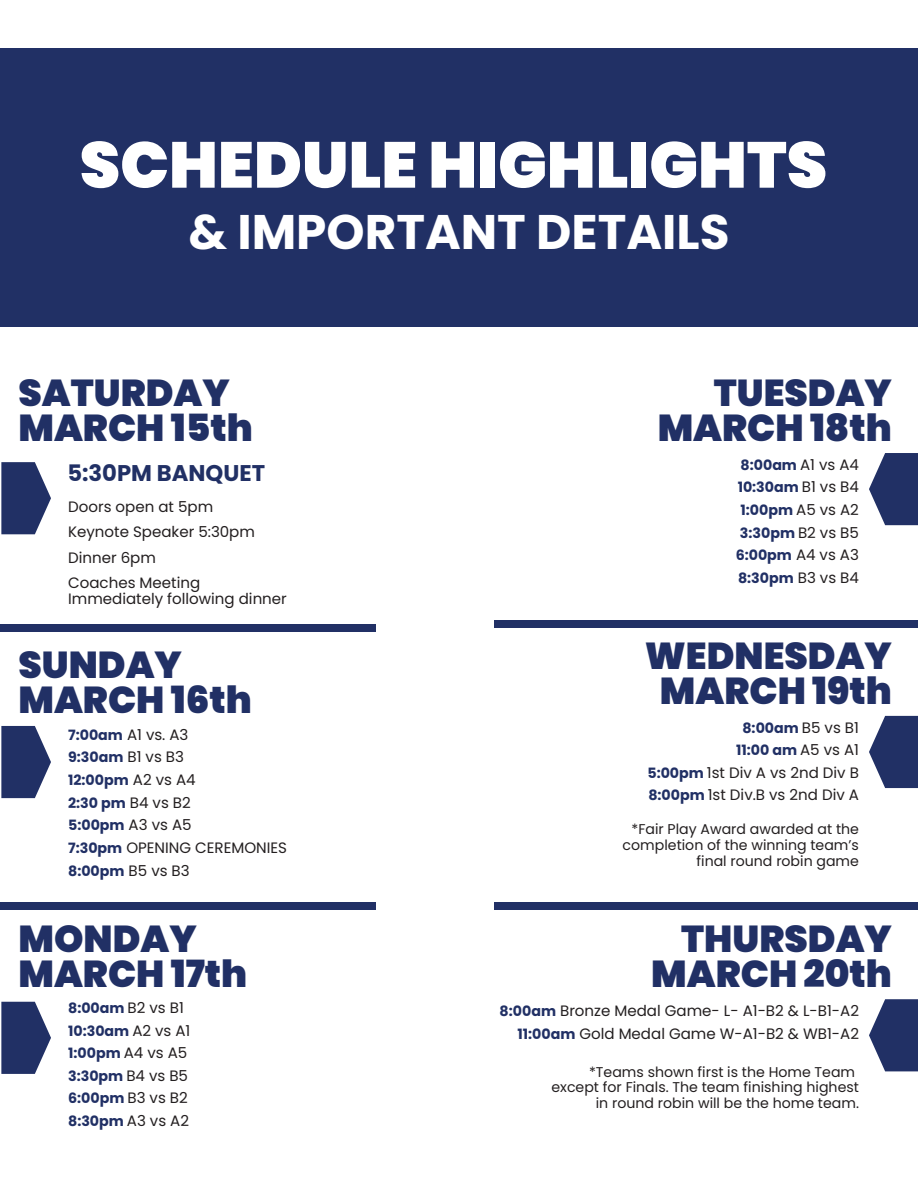
<style>
.page{position:relative;width:918px;height:1188px;background:#fff}
.page>*{position:absolute;margin:0;border:0;box-sizing:border-box;transform-origin:0 0}
.t1{font:900 64.8px "Poppins";color:#fff}
.t2{font:700 48.6px "Poppins";color:#fff}
.t3{font:900 37.35px/35px "Poppins";color:#213065}
.t4{font:700 22.65px "Poppins";color:#213065}
.t5{font:15px/25.5px "Poppins";color:#231f20}
.t6{font:700 14.25px/22.6px "Poppins";color:#213065}
.t7{font:14.1px/15.6px "Poppins";color:#231f20;text-align:right}
.s1{font-weight:700;font-size:14.25px;color:#213065}
.s2{font-weight:400;font-size:15px;color:#231f20}
</style>
<div class="page">
<div style="left:0;top:48px;width:918px;height:279px;background:#213065"></div>
<svg style="left:1px;top:726px;width:50px;height:72px"></svg>
<svg style="left:1px;top:1002px;width:50px;height:72px"></svg>
<svg style="left:869px;top:453px;width:49px;height:72px"></svg>
<svg style="left:1px;top:462px;width:50px;height:72px"></svg>
<div style="left:0;top:624px;width:375px;height:7px;background:#213065"></div>
<div style="left:495px;top:620px;width:423px;height:8px;background:#213065"></div>
<div style="left:0;top:902px;width:375px;height:7px;background:#213065"></div>
<svg style="left:869px;top:716px;width:49px;height:72px"></svg>
<div style="left:495px;top:902px;width:423px;height:7px;background:#213065"></div>
<svg style="left:869px;top:999px;width:49px;height:72px"></svg>
<h1 class="t1" style="left:80px;top:127px;width:749px">SCHEDULE HIGHLIGHTS</h1>
<h2 class="t2" style="left:188px;top:204px;width:543px">&amp; IMPORTANT DETAILS</h2>
<h3 class="t3" style="left:18px;top:376px;width:236px">SATURDAY<br>MARCH 15th</h3>
<h3 class="t4" style="left:67px;top:460px;width:199px">5:30PM BANQUET</h3>
<p class="t5" style="left:68px;top:494px;width:188px">Doors open at 5pm<br>Keynote Speaker 5:30pm<br>Dinner 6pm<br>Coaches Meeting</p>
<p class="t5" style="left:68px;top:586px;width:220px">Immediately following dinner</p>
<h3 class="t3" style="left:18px;top:648px;width:235px">SUNDAY<br>MARCH 16th</h3>
<p class="t5" style="left:68px;top:722px;width:122px"><span class="s1">7:00am</span> A1 vs. A3</p>
<p class="t6" style="left:68px;top:746px;width:129px">9:30am <span class="s2">B1 vs B3<br></span>12:00pm <span class="s2">A2 vs A4<br></span>2:30 pm <span class="s2">B4 vs B2<br></span>5:00pm <span class="s2">A3 vs A5</span></p>
<p class="t5" style="left:68px;top:835px;width:220px"><span class="s1">7:30pm</span> OPENING CEREMONIES</p>
<p class="t6" style="left:68px;top:859px;width:123px">8:00pm <span class="s2">B5 vs B3</span></p>
<h3 class="t3" style="left:18px;top:922px;width:230px">MONDAY<br>MARCH 17th</h3>
<p class="t6" style="left:68px;top:997px;width:124px">8:00am <span class="s2">B2 vs B1<br></span>10:30am <span class="s2">A2 vs A1<br></span>1:00pm <span class="s2">A4 vs A5<br></span>3:30pm <span class="s2">B4 vs B5<br></span>6:00pm <span class="s2">B3 vs B2<br></span>8:30pm <span class="s2">A3 vs A2</span></p>
<h3 class="t3" style="left:658px;top:376px;width:236px;text-align:right">TUESDAY<br>MARCH 18th</h3>
<p class="t6" style="left:736px;top:453px;width:125px;text-align:center">8:00am <span class="s2">A1 vs A4<br></span>10:30am <span class="s2">B1 vs B4<br></span>1:00pm <span class="s2">A5 vs A2<br></span>3:30pm <span class="s2">B2 vs B5<br></span>6:00pm <span class="s2">A4 vs A3<br></span>8:30pm <span class="s2">B3 vs B4</span></p>
<h3 class="t3" style="left:645px;top:639px;width:249px;text-align:center">WEDNESDAY<br>MARCH 19th</h3>
<p class="t6" style="left:736px;top:716px;width:124px;text-align:center">8:00am <span class="s2">B5 vs B1<br></span>11:00 am <span class="s2">A5 vs A1</span></p>
<p class="t5" style="left:647px;top:761px;width:213px;line-height:22.6px"><span class="s1">5:00pm</span> 1st Div A vs 2nd Div B<br><span class="s1">8:00pm</span> 1st Div.B vs 2nd Div A</p>
<p class="t7" style="left:623px;top:822px;width:238px">*Fair Play Award awarded at the completion of the winning team’s final round robin game</p>
<h3 class="t3" style="left:651px;top:922px;width:242px;text-align:right">THURSDAY<br>MARCH 20th</h3>
<p class="t5" style="left:500px;top:999px;width:361px;line-height:22.6px;text-align:right"><span class="s1">8:00am</span> Bronze Medal Game- L- A1-B2 &amp; L-B1-A2<br><span class="s1">11:00am</span> Gold Medal Game W-A1-B2 &amp; WB1-A2</p>
<p class="t7" style="left:552px;top:1064px;width:309px">*Teams shown first is the Home Team except for Finals. The team finishing highest in round robin will be the home team.</p>
</div>
